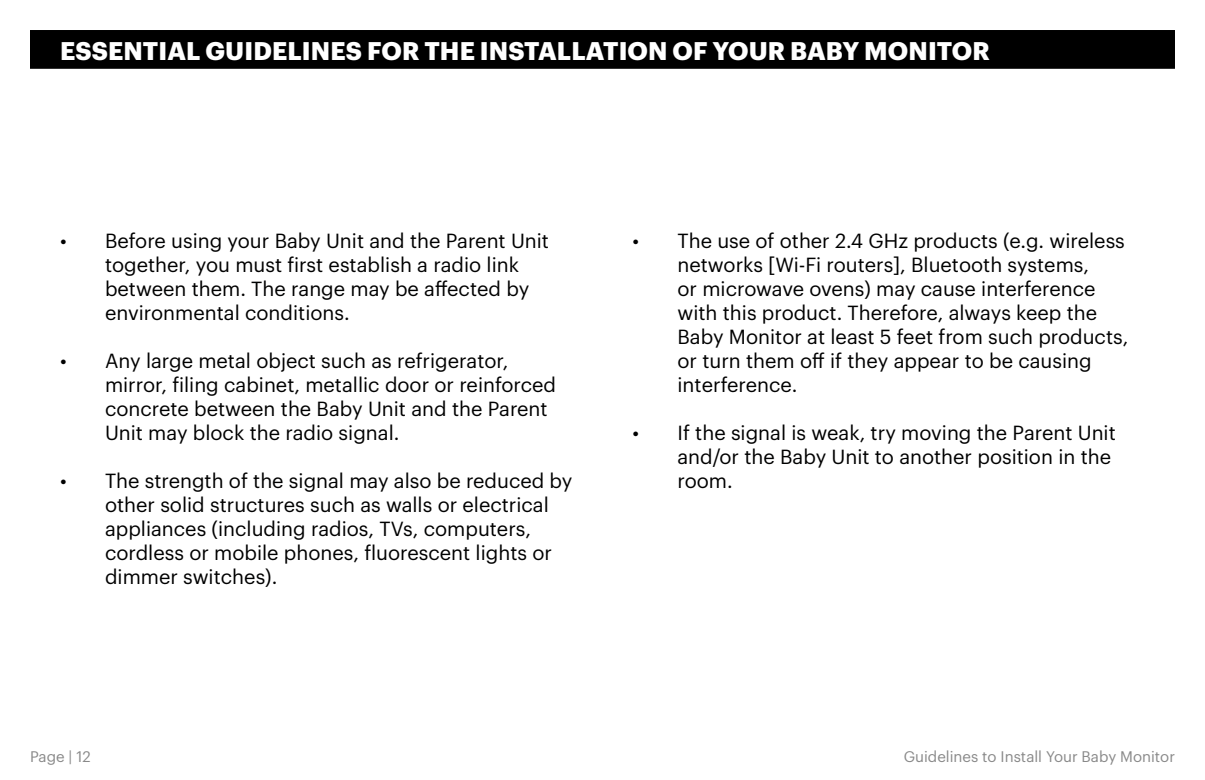
<style>
.page{position:relative;width:1205px;height:780px;background:#fff}
.page>*{position:absolute;margin:0;border:0;box-sizing:border-box;transform-origin:0 0}
.t1{font:700 25px "Graphik";letter-spacing:.005em;color:#fff}
.t2{font:20px/24px "Graphik";color:#000101}
.t3{font:15px "Graphik";color:#898989}
</style>
<div class="page">
<div style="left:30px;top:30px;width:1145px;height:39px;background:#000;border:2px solid #000"></div>
<p class="t1" style="left:60px;top:31px;width:931px">ESSENTIAL GUIDELINES FOR THE INSTALLATION OF YOUR BABY MONITOR</p>
<p class="t2" style="left:105px;top:227px;width:445px;text-indent:-45px">• Before using your Baby Unit and the Parent Unit together, you must first establish a radio link between them. The range may be affected by environmental conditions.</p>
<p class="t2" style="left:105px;top:347px;width:452px;text-indent:-45px">• Any large metal object such as refrigerator, mirror, filing cabinet, metallic door or reinforced concrete between the Baby Unit and the Parent Unit may block the radio signal.</p>
<p class="t2" style="left:105px;top:467px;width:469px;text-indent:-45px">• The strength of the signal may also be reduced by other solid structures such as walls or electrical appliances (including radios, TVs, computers, cordless or mobile phones, fluorescent lights or dimmer switches).</p>
<p class="t2" style="left:677px;top:227px;width:452px;text-indent:-45px">• The use of other 2.4 GHz products (e.g. wireless networks [Wi-Fi routers], Bluetooth systems,<br>or microwave ovens) may cause interference with this product. Therefore, always keep the Baby Monitor at least 5 feet from such products, or turn them off if they appear to be causing interference.</p>
<p class="t2" style="left:677px;top:419px;width:440px;text-indent:-45px">• If the signal is weak, try moving the Parent Unit and/or the Baby Unit to another position in the room.</p>
<p class="t3" style="left:30px;top:745px;width:62px">Page | 12</p>
<p class="t3" style="left:903px;top:745px;width:273px">Guidelines to Install Your Baby Monitor</p>
</div>
